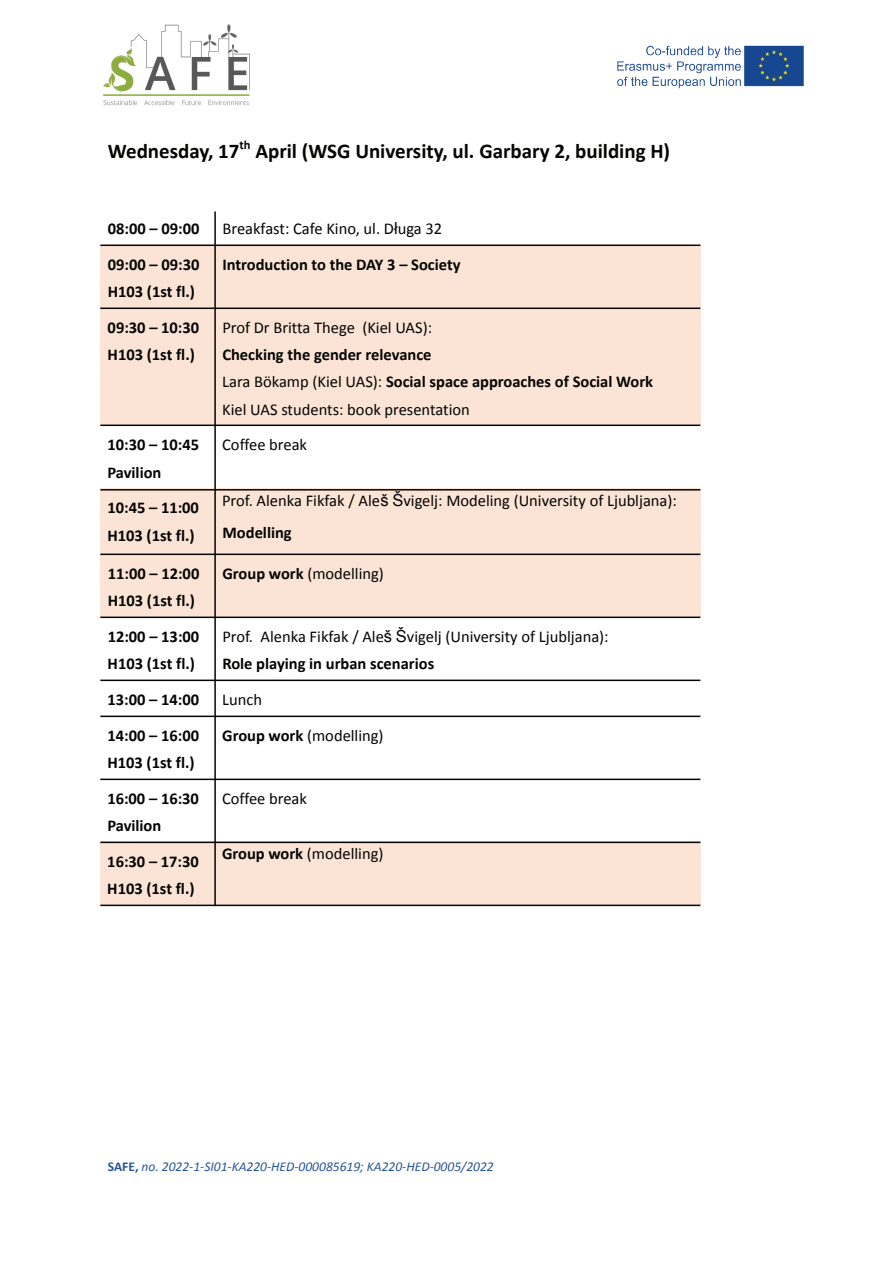
<style>
.page{position:relative;width:893px;height:1263px;background:#fff}
.page>*{position:absolute;margin:0;border:0;box-sizing:border-box;transform-origin:0 0}
.t1{font:700 21px "Calibri";color:#040503}
.t2{font:700 16.5px/27.3px "Calibri";color:#040503}
.t3{font:16.5px/32.1px "Calibri";color:#040503}
.t4{font:italic 13.5px "Calibri";color:#295597}
.s1{font-family:"Arial"}
.s2{font-weight:400}
.s3{font-weight:700}
.s4{font-weight:700;font-style:normal}
</style>
<div class="page">
<div style="left:100px;top:246px;width:115px;height:63px;background:#fbe4d5"></div>
<div style="left:215px;top:246px;width:486px;height:63px;background:#fbe4d5"></div>
<div style="left:100px;top:309px;width:115px;height:117px;background:#fbe4d5"></div>
<div style="left:215px;top:309px;width:486px;height:117px;background:#fbe4d5"></div>
<div style="left:100px;top:489px;width:115px;height:65px;background:#fbe4d5"></div>
<div style="left:215px;top:489px;width:486px;height:65px;background:#fbe4d5"></div>
<div style="left:100px;top:554px;width:115px;height:63px;background:#fbe4d5"></div>
<div style="left:215px;top:554px;width:486px;height:63px;background:#fbe4d5"></div>
<div style="left:100px;top:842px;width:115px;height:63px;background:#fbe4d5"></div>
<div style="left:215px;top:842px;width:486px;height:63px;background:#fbe4d5"></div>
<hr style="left:214px;top:212px;width:2px;height:694px;background:#040503">
<hr style="left:100px;top:245px;width:600px;height:1px;background:#040503">
<hr style="left:100px;top:308px;width:600px;height:1px;background:#040503">
<hr style="left:100px;top:425px;width:600px;height:1px;background:#040503">
<hr style="left:100px;top:489px;width:600px;height:2px;background:#040503">
<hr style="left:100px;top:554px;width:600px;height:1px;background:#040503">
<hr style="left:100px;top:617px;width:600px;height:1px;background:#040503">
<hr style="left:100px;top:680px;width:600px;height:1px;background:#040503">
<hr style="left:100px;top:716px;width:600px;height:1px;background:#040503">
<hr style="left:100px;top:779px;width:600px;height:1px;background:#040503">
<hr style="left:100px;top:842px;width:600px;height:1px;background:#040503">
<hr style="left:100px;top:905px;width:600px;height:1px;background:#040503">
<img style="left:103px;top:24px;width:147px;height:82px">
<img style="left:617px;top:45px;width:187px;height:44px">
<p class="t1" style="left:108px;top:140px;width:564px">Wednesday, 17<sup>th</sup> April (WSG University, ul. Garbary 2, building H)</p>
<p class="t2" style="left:108px;top:215px;width:93px">08:00 – 09:00</p>
<p class="t3" style="left:223px;top:213px;width:221px">Breakfast: Cafe Kino, ul. D<span class="s1">ł</span>uga 32</p>
<p class="t2" style="left:108px;top:251px;width:93px">09:00 – 09:30<br>H103 (1st fl.)</p>
<p class="t2" style="left:222px;top:251px;width:240px">Introduction to the DAY 3 – Society</p>
<p class="t2" style="left:108px;top:314px;width:93px">09:30 – 10:30<br>H103 (1st fl.)</p>
<p class="t3" style="left:222px;top:311px;width:211px">Prof Dr Britta Thege (Kiel UAS):</p>
<p class="t2" style="left:222px;top:341px;width:432px">Checking the gender relevance<br><span class="s2">Lara Bökamp (Kiel UAS):</span> Social space approaches of Social Work<br><span class="s2">Kiel UAS students: book presentation</span></p>
<p class="t2" style="left:107px;top:431px;width:93px">10:30 – 10:45<br>Pavilion</p>
<p class="t3" style="left:222px;top:429px;width:86px">Coffee break</p>
<p class="t2" style="left:107px;top:494px;width:93px">10:45 – 11:00<br>H103 (1st fl.)</p>
<p class="t3" style="left:222px;top:485px;width:456px">Prof. Alenka Fikfak / Ale<span class="s1">š Š</span>vigelj: Modeling (University of Ljubljana):<br><span class="s3">Modelling</span></p>
<p class="t2" style="left:108px;top:560px;width:93px">11:00 – 12:00<br>H103 (1st fl.)</p>
<p class="t3" style="left:222px;top:557px;width:163px"><span class="s3">Group work</span> (modelling)</p>
<p class="t2" style="left:108px;top:623px;width:93px">12:00 – 13:00<br>H103 (1st fl.)</p>
<p class="t3" style="left:222px;top:623px;width:388px;line-height:27.3px">Prof. Alenka Fikfak / Ale<span class="s1">š Š</span>vigelj (University of Ljubljana):<br><span class="s3">Role playing in urban scenarios</span></p>
<p class="t2" style="left:108px;top:686px;width:93px">13:00 – 14:00</p>
<p class="t3" style="left:222px;top:683px;width:41px">Lunch</p>
<p class="t2" style="left:107px;top:721px;width:93px">14:00 – 16:00<br>H103 (1st fl.)</p>
<p class="t3" style="left:222px;top:719px;width:163px"><span class="s3">Group work</span> (modelling)</p>
<p class="t2" style="left:107px;top:784px;width:93px">16:00 – 16:30<br>Pavilion</p>
<p class="t3" style="left:222px;top:782px;width:86px">Coffee break</p>
<p class="t2" style="left:107px;top:847px;width:93px">16:30 – 17:30<br>H103 (1st fl.)</p>
<p class="t3" style="left:222px;top:838px;width:163px"><span class="s3">Group work</span> (modelling)</p>
<p class="t4" style="left:108px;top:1159px;width:387px"><span class="s4">SAFE,</span> no. 2022-1-SI01-KA220-HED-000085619; KA220-HED-0005/2022</p>
</div>
